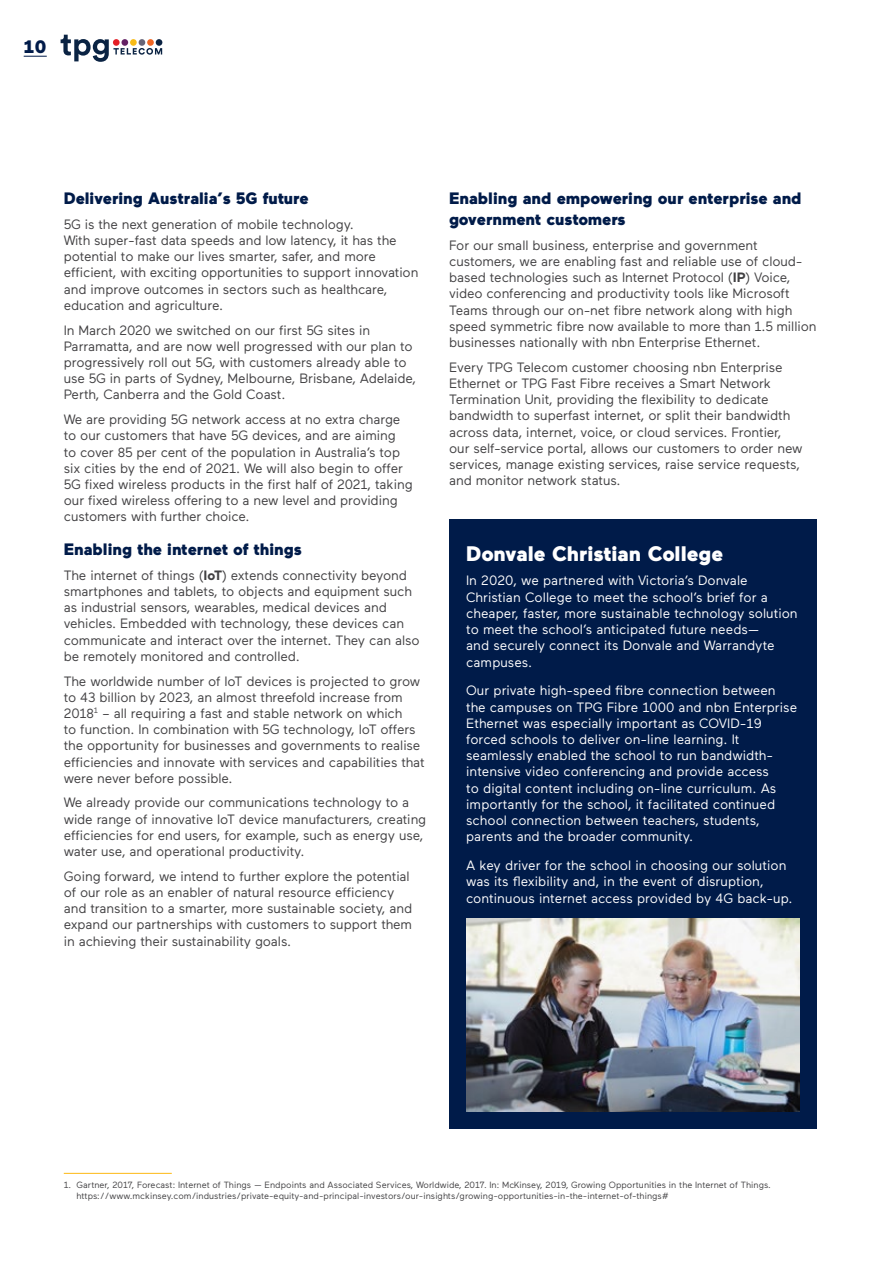
<style>
.page{position:relative;width:893px;height:1263px;background:#fff}
.page>*{position:absolute;margin:0;border:0;box-sizing:border-box;transform-origin:0 0}
.t1{font:900 21px "Maax";color:#fff}
.t2{font:900 18px "Maax";color:#001b49}
.t3{font:900 16.5px/21px "Maax";color:#001b49}
.t4{font:13.5px/16.2px "Maax";letter-spacing:-.01em;color:#414042}
.t5{font:13.5px/16.2px "Maax";color:#fff}
.t6{font:9px/10.8px "Maax";color:#414042}
.s1{font-weight:700}
</style>
<div class="page">
<svg style="left:24px;top:56px;width:23px;height:1px"></svg>
<svg style="left:61px;top:35px;width:101px;height:27px"></svg>
<div style="left:113px;top:39px;width:7px;height:7px;background:#e41e26;border-radius:50%"></div>
<div style="left:139px;top:39px;width:6px;height:7px;background:#676578;border-radius:50%"></div>
<div style="left:147px;top:39px;width:7px;height:7px;background:#f16623;border-radius:50%"></div>
<div style="left:130px;top:39px;width:7px;height:7px;background:#f8bb16;border-radius:50%"></div>
<div style="left:121px;top:39px;width:7px;height:7px;background:#642265;border-radius:50%"></div>
<div style="left:156px;top:39px;width:6px;height:7px;background:#0a2343;border-radius:50%"></div>
<hr style="left:64px;top:1173px;width:108px;height:1px;background:#fdb913">
<div style="left:449px;top:519px;width:367px;height:609px;background:#001b49"></div>
<img style="left:466px;top:918px;width:333px;height:193px">
<h2 class="t2" style="left:24px;top:37px;width:25px">10</h2>
<p class="t3" style="left:64px;top:188px;width:246px">Delivering Australia’s 5G future</p>
<p class="t4" style="left:64px;top:216px;width:356px">5G is the next generation of mobile technology.<br>With super‑fast data speeds and low latency, it has the potential to make our lives smarter, safer, and more efficient, with exciting opportunities to support innovation and improve outcomes in sectors such as healthcare, education and agriculture.</p>
<p class="t4" style="left:64px;top:322px;width:354px">In March 2020 we switched on our first 5G sites in Parramatta, and are now well progressed with our plan to progressively roll out 5G, with customers already able to use 5G in parts of Sydney, Melbourne, Brisbane, Adelaide, Perth, Canberra and the Gold Coast.</p>
<p class="t4" style="left:64px;top:411px;width:350px">We are providing 5G network access at no extra charge to our customers that have 5G devices, and are aiming<br>to cover 85 per cent of the population in Australia’s top six cities by the end of 2021. We will also begin to offer 5G fixed wireless products in the first half of 2021, taking our fixed wireless offering to a new level and providing customers with further choice.</p>
<p class="t3" style="left:64px;top:539px;width:239px">Enabling the internet of things</p>
<p class="t4" style="left:64px;top:567px;width:357px">The internet of things (<span class="s1">IoT</span>) extends connectivity beyond smartphones and tablets, to objects and equipment such as industrial sensors, wearables, medical devices and vehicles. Embedded with technology, these devices can communicate and interact over the internet. They can also be remotely monitored and controlled.</p>
<p class="t4" style="left:64px;top:673px;width:362px">The worldwide number of IoT devices is projected to grow to 43 billion by 2023, an almost threefold increase from 2018<sup>1</sup> – all requiring a fast and stable network on which<br>to function. In combination with 5G technology, IoT offers the opportunity for businesses and governments to realise efficiencies and innovate with services and capabilities that were never before possible.</p>
<p class="t4" style="left:64px;top:795px;width:364px">We already provide our communications technology to a wide range of innovative IoT device manufacturers, creating efficiencies for end users, for example, such as energy use, water use, and operational productivity.</p>
<p class="t4" style="left:64px;top:868px;width:350px">Going forward, we intend to further explore the potential of our role as an enabler of natural resource efficiency and transition to a smarter, more sustainable society, and expand our partnerships with customers to support them in achieving their sustainability goals.</p>
<p class="t3" style="left:449px;top:188px;width:354px">Enabling and empowering our enterprise and government customers</p>
<p class="t4" style="left:449px;top:237px;width:369px">For our small business, enterprise and government customers, we are enabling fast and reliable use of cloud&shy;based technologies such as Internet Protocol (<span class="s1">IP</span>) Voice, video conferencing and productivity tools like Microsoft Teams through our on-net fibre network along with high speed symmetric fibre now available to more than 1.5 million businesses nationally with nbn Enterprise Ethernet.</p>
<p class="t4" style="left:449px;top:359px;width:355px">Every TPG Telecom customer choosing nbn Enterprise Ethernet or TPG Fast Fibre receives a Smart Network Termination Unit, providing the flexibility to dedicate bandwidth to superfast internet, or split their bandwidth across data, internet, voice, or cloud services. Frontier, our self-service portal, allows our customers to order new services, manage existing services, raise service requests, and monitor network status.</p>
<h1 class="t1" style="left:466px;top:542px;width:258px">Donvale Christian College</h1>
<p class="t5" style="left:466px;top:573px;width:333px">In 2020, we partnered with Victoria’s Donvale Christian College to meet the school’s brief for a cheaper, faster, more sustainable technology solution to meet the school’s anticipated future needs—<br>and securely connect its Donvale and Warrandyte campuses.</p>
<p class="t5" style="left:466px;top:683px;width:333px">Our private high-speed fibre connection between the campuses on TPG Fibre 1000 and nbn Enterprise Ethernet was especially important as COVID-19 forced schools to deliver on-line learning. It seamlessly enabled the school to run bandwidth&shy;intensive video conferencing and provide access<br>to digital content including on-line curriculum. As importantly for the school, it facilitated continued school connection between teachers, students, parents and the broader community.</p>
<p class="t5" style="left:466px;top:858px;width:328px">A key driver for the school in choosing our solution was its flexibility and, in the event of disruption, continuous internet access provided by 4G back-up.</p>
<p class="t6" style="left:77px;top:1180px;width:696px;text-indent:-13px">1. Gartner, 2017, Forecast: Internet of Things — Endpoints and Associated Services, Worldwide, 2017. In: McKinsey, 2019, Growing Opportunities in the Internet of Things. https://www.mckinsey.com/industries/private-equity-and-principal-investors/our-insights/growing-opportunities-in-the-internet-of-things#</p>
</div>
